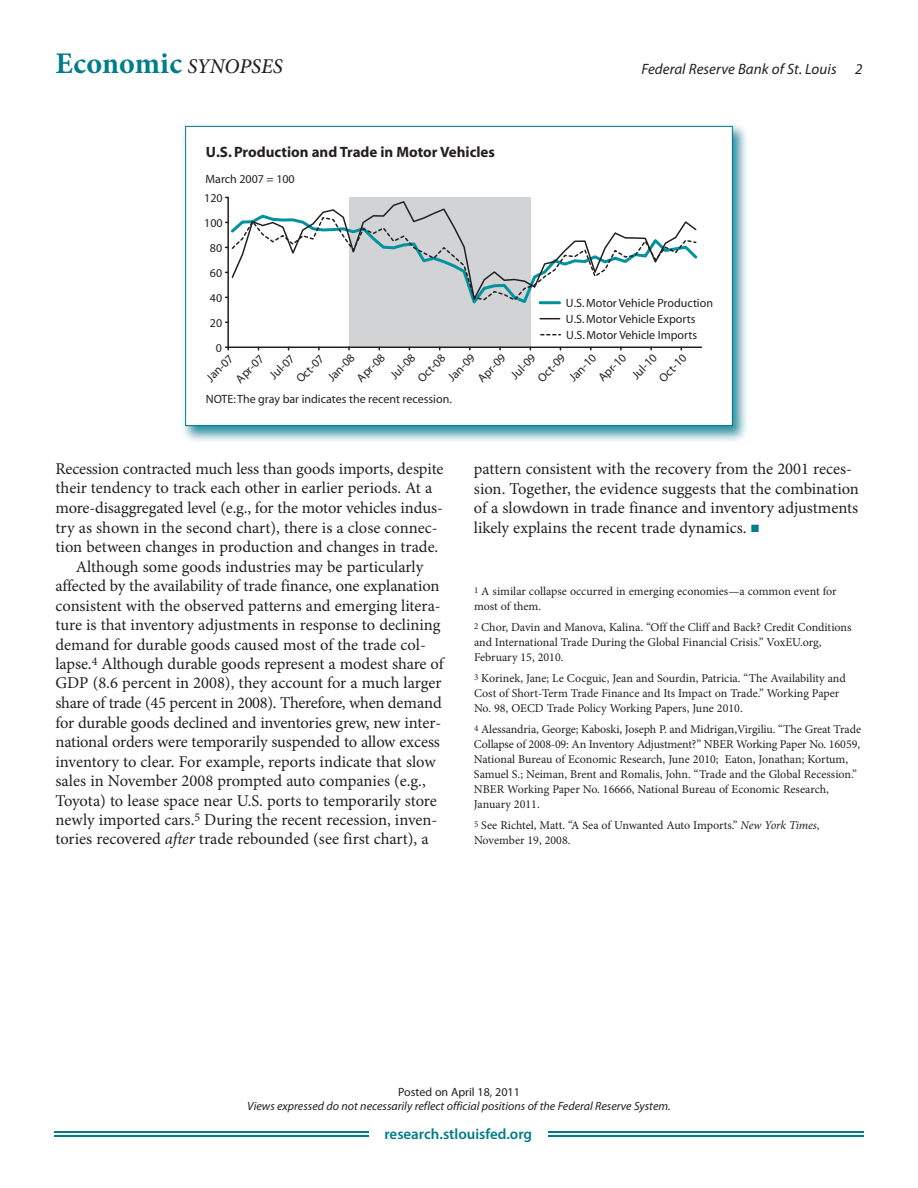
<style>
.page{position:relative;width:918px;height:1188px;background:#fff}
.page>*{position:absolute;margin:0;border:0;box-sizing:border-box;transform-origin:0 0}
.t1{font:700 30px "Minion Pro";letter-spacing:.005em;color:#007c8a}
.t2{font:16.5px/19.5px "Minion Pro";letter-spacing:-.005em;color:#231f20}
.t3{font:700 15px "Myriad";color:#231f20}
.t4{font:italic 15px "Myriad Pro";letter-spacing:.005em;color:#231f20}
.t5{font:600 15px "Myriad Pro";color:#007c8a}
.t6{font:12px/15px "Minion Pro";color:#231f20}
.t7{font:12px/16px "Myriad";color:#231f20}
.t8{font:italic 12px "Myriad Pro";color:#231f20}
.t9{font:12px "Myriad Pro";color:#231f20}
.s1{font-weight:500;font-style:italic;font-size:21px;color:#231f20}
.s2{font-style:italic}
.s3{color:#007c8a}
</style>
<div class="page">
<hr style="left:54px;top:1131px;width:810px;height:2px;background:#007c8a">
<hr style="left:54px;top:1135px;width:810px;height:2px;background:#007c8a">
<div style="left:369px;top:1126px;width:179px;height:18px;background:#fff"></div>
<img style="left:183px;top:124px;width:564px;height:318px">
<div style="left:186px;top:127px;width:546px;height:298px;background:#fff"></div>
<div style="left:349px;top:197px;width:181px;height:150px;background:#d1d3d4"></div>
<hr style="left:227px;top:197px;width:2px;height:150px;background:#231f20">
<hr style="left:228px;top:347px;width:473px;height:1px;background:#231f20">
<svg style="left:260px;top:200px;width:301px;height:103px"></svg>
<svg style="left:226px;top:216px;width:472px;height:86px"></svg>
<hr style="left:540px;top:301px;width:20px;height:3px;background:#00929f">
<svg style="left:540px;top:318px;width:20px;height:1px"></svg>
<svg style="left:541px;top:334px;width:19px;height:1px"></svg>
<div style="left:185px;top:126px;width:548px;height:300px;border:1px solid #007c8a"></div>
<h1 class="t1" style="left:56px;top:52px;width:229px">Economic <span class="s1">SYNOPSES</span></h1>
<p class="t4" style="left:641px;top:60px;width:223px">Federal Reserve Bank of St. Louis 2</p>
<p class="t3" style="left:206px;top:147px;width:291px">U.S. Production and Trade in Motor Vehicles</p>
<p class="t7" style="left:206px;top:172px;width:91px">March 2007 = 100</p>
<p class="t7" style="left:204px;top:191px;width:20px">120</p>
<p class="t7" style="left:204px;top:216px;width:20px">100</p>
<p class="t7" style="left:210px;top:241px;width:14px">80</p>
<p class="t7" style="left:210px;top:266px;width:14px">60</p>
<p class="t7" style="left:210px;top:291px;width:14px">40</p>
<p class="t7" style="left:210px;top:316px;width:14px">20</p>
<p class="t7" style="left:566px;top:295px;width:149px">U.S. Motor Vehicle Production<br>U.S. Motor Vehicle Exports<br>U.S. Motor Vehicle Imports</p>
<p class="t7" style="left:216px;top:341px;width:8px">0</p>
<p class="t7" style="left:203px;top:375px;width:34px;rotate:-45deg">Jan-07</p>
<p class="t7" style="left:233px;top:376px;width:36px;rotate:-45deg">Apr-07</p>
<p class="t7" style="left:266px;top:372px;width:31px;rotate:-45deg">Jul-07</p>
<p class="t7" style="left:293px;top:376px;width:35px;rotate:-45deg">Oct-07</p>
<p class="t7" style="left:325px;top:374px;width:34px;rotate:-45deg">Jan-08</p>
<p class="t7" style="left:354px;top:375px;width:36px;rotate:-45deg">Apr-08</p>
<p class="t7" style="left:387px;top:372px;width:31px;rotate:-45deg">Jul-08</p>
<p class="t7" style="left:415px;top:375px;width:35px;rotate:-45deg">Oct-08</p>
<p class="t7" style="left:445px;top:374px;width:34px;rotate:-45deg">Jan-09</p>
<p class="t7" style="left:475px;top:375px;width:36px;rotate:-45deg">Apr-09</p>
<p class="t7" style="left:508px;top:372px;width:31px;rotate:-45deg">Jul-09</p>
<p class="t7" style="left:535px;top:375px;width:35px;rotate:-45deg">Oct-09</p>
<p class="t7" style="left:566px;top:374px;width:34px;rotate:-45deg">Jan-10</p>
<p class="t7" style="left:595px;top:375px;width:36px;rotate:-45deg">Apr-10</p>
<p class="t7" style="left:629px;top:372px;width:31px;rotate:-45deg">Jul-10</p>
<p class="t7" style="left:656px;top:375px;width:35px;rotate:-45deg">Oct-10</p>
<p class="t7" style="left:206px;top:392px;width:248px">NOTE: The gray bar indicates the recent recession.</p>
<p class="t2" style="left:56px;top:460px;width:390px">Recession contracted much less than goods imports, despite</p>
<p class="t2" style="left:56px;top:480px;width:378px">their tendency to track each other in earlier periods. At a</p>
<p class="t2" style="left:56px;top:499px;width:389px">more-disaggregated level (e.g., for the motor vehicles indus-</p>
<p class="t2" style="left:56px;top:519px;width:384px">try as shown in the second chart), there is a close connec-</p>
<p class="t2" style="left:56px;top:539px;width:384px">tion between changes in production and changes in trade.</p>
<p class="t2" style="left:76px;top:558px;width:349px">Although some goods industries may be particularly</p>
<p class="t2" style="left:56px;top:578px;width:386px">affected by the availability of trade finance, one explanation</p>
<p class="t2" style="left:56px;top:597px;width:387px">consistent with the observed patterns and emerging litera-</p>
<p class="t2" style="left:56px;top:617px;width:387px">ture is that inventory adjustments in response to declining</p>
<p class="t2" style="left:56px;top:636px;width:372px">demand for durable goods caused most of the trade col-</p>
<p class="t2" style="left:56px;top:655px;width:390px">lapse.<sup>4</sup> Although durable goods represent a modest share of</p>
<p class="t2" style="left:56px;top:675px;width:388px">GDP (8.6 percent in 2008), they account for a much larger</p>
<p class="t2" style="left:56px;top:694px;width:388px">share of trade (45 percent in 2008). Therefore, when demand</p>
<p class="t2" style="left:56px;top:714px;width:387px">for durable goods declined and inventories grew, new inter-</p>
<p class="t2" style="left:56px;top:734px;width:386px">national orders were temporarily suspended to allow excess</p>
<p class="t2" style="left:56px;top:753px;width:382px">inventory to clear. For example, reports indicate that slow</p>
<p class="t2" style="left:56px;top:773px;width:372px">sales in November 2008 prompted auto companies (e.g.,</p>
<p class="t2" style="left:56px;top:792px;width:383px">Toyota) to lease space near U.S. ports to temporarily store</p>
<p class="t2" style="left:56px;top:811px;width:383px">newly imported cars.<sup>5</sup> During the recent recession, inven-</p>
<p class="t2" style="left:56px;top:831px;width:375px">tories recovered <span class="s2">after</span> trade rebounded (see first chart), a</p>
<p class="t2" style="left:474px;top:461px;width:387px">pattern consistent with the recovery from the 2001 reces&shy;sion. Together, the evidence suggests that the combination of a slowdown in trade finance and inventory adjustments likely explains the recent trade dynamics. <span class="s3">■</span></p>
<p class="t6" style="left:474px;top:585px;width:364px"><sup>1</sup> A similar collapse occurred in emerging economies—a common event for most of them.</p>
<p class="t6" style="left:474px;top:621px;width:379px"><sup>2</sup> Chor, Davin and Manova, Kalina. “Off the Cliff and Back? Credit Conditions and International Trade During the Global Financial Crisis.” VoxEU.org,<br>February 15, 2010.</p>
<p class="t6" style="left:474px;top:672px;width:373px"><sup>3</sup> Korinek, Jane; Le Cocguic, Jean and Sourdin, Patricia. “The Availability and<br>Cost of Short-Term Trade Finance and Its Impact on Trade.” Working Paper<br>No. 98, OECD Trade Policy Working Papers, June 2010.</p>
<p class="t6" style="left:474px;top:723px;width:389px"><sup>4</sup> Alessandria, George; Kaboski, Joseph P. and Midrigan,Virgiliu. “The Great Trade Collapse of 2008-09: An Inventory Adjustment?” NBER Working Paper No. 16059, National Bureau of Economic Research, June 2010; Eaton, Jonathan; Kortum, Samuel S.; Neiman, Brent and Romalis, John. “Trade and the Global Recession.” NBER Working Paper No. 16666, National Bureau of Economic Research, January 2011.</p>
<p class="t6" style="left:474px;top:819px;width:347px"><sup>5</sup> See Richtel, Matt. “A Sea of Unwanted Auto Imports.” <span class="s2">New York Times</span>,<br>November 19, 2008.</p>
<p class="t9" style="left:398px;top:1085px;width:123px">Posted on April 18, 2011</p>
<p class="t8" style="left:247px;top:1099px;width:425px">Views expressed do not necessarily reflect official positions of the Federal Reserve System.</p>
<p class="t5" style="left:384px;top:1129px;width:149px">research.stlouisfed.org</p>
</div>
